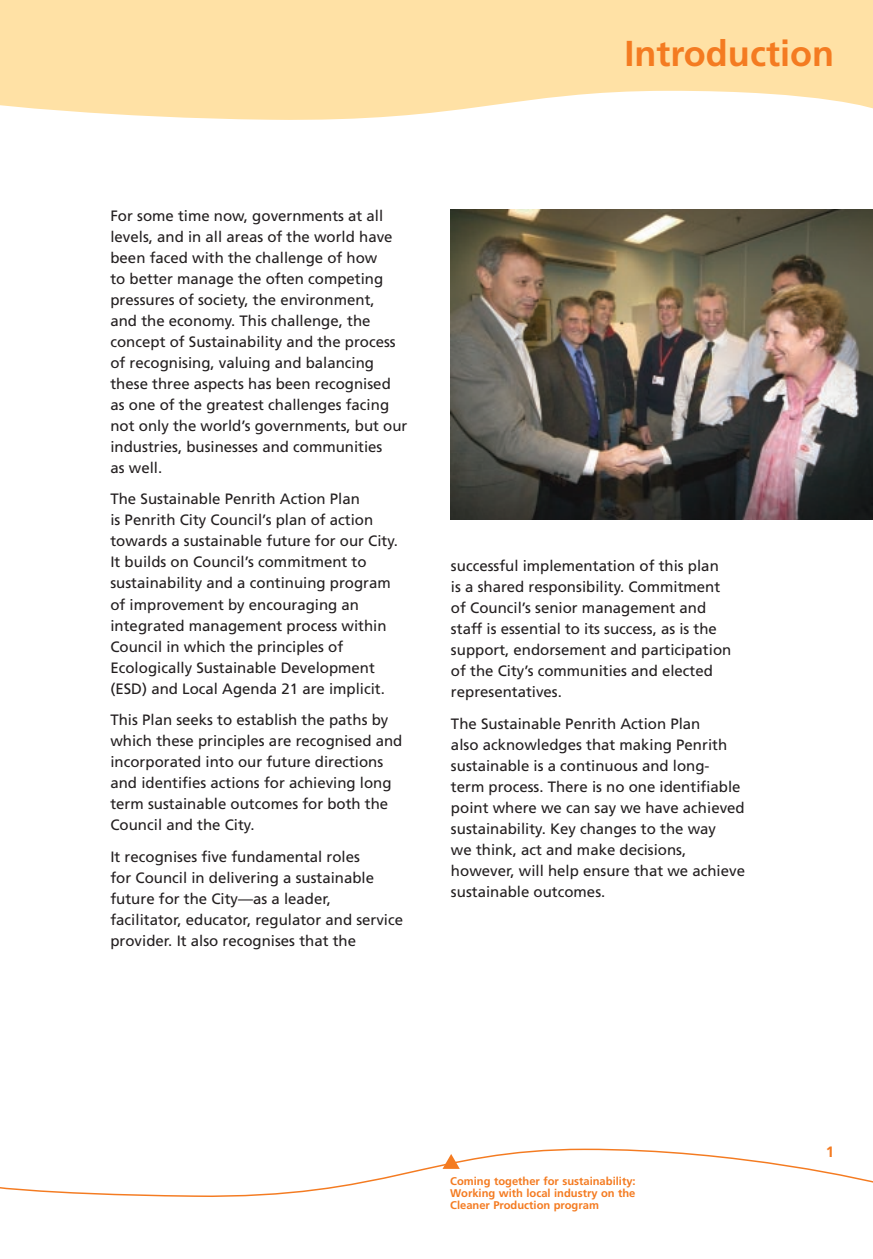
<style>
.page{position:relative;width:873px;height:1259px;background:#fff}
.page>*{position:absolute;margin:0;border:0;box-sizing:border-box;transform-origin:0 0}
.t1{font:700 36px "Frutiger";color:#f47b21}
.t2{font:15px/21px "Frutiger";color:#231f20}
.t3{font:700 15px "Frutiger";color:#f47b21}
.t4{font:700 11.1px/11.7px "Frutiger";color:#f47b21;text-align:justify}
</style>
<div class="page">
<img style="left:450px;top:209px;width:422px;height:310px">
<svg style="left:0;top:0;width:872px;height:120px;background:#ffe4af"></svg>
<svg style="left:0;top:1148px;width:872px;height:49px"></svg>
<svg style="left:442px;top:1153px;width:17px;height:15px"></svg>
<p class="t1" style="left:624px;top:32px;width:211px">Introduction</p>
<p class="t2" style="left:110px;top:205px;width:298px">For some time now, governments at all levels, and in all areas of the world have been faced with the challenge of how<br>to better manage the often competing pressures of society, the environment,<br>and the economy. This challenge, the concept of Sustainability and the process of recognising, valuing and balancing these three aspects has been recognised as one of the greatest challenges facing not only the world’s governments, but our industries, businesses and communities<br>as well.</p>
<p class="t2" style="left:110px;top:488px;width:289px">The Sustainable Penrith Action Plan<br>is Penrith City Council’s plan of action towards a sustainable future for our City.<br>It builds on Council’s commitment to sustainability and a continuing program of improvement by encouraging an integrated management process within Council in which the principles of Ecologically Sustainable Development (ESD) and Local Agenda 21 are implicit.</p>
<p class="t2" style="left:110px;top:709px;width:293px">This Plan seeks to establish the paths by which these principles are recognised and incorporated into our future directions and identifies actions for achieving long term sustainable outcomes for both the Council and the City.</p>
<p class="t2" style="left:110px;top:845px;width:294px">It recognises five fundamental roles<br>for Council in delivering a sustainable future for the City—as a leader, facilitator, educator, regulator and service provider. It also recognises that the</p>
<p class="t2" style="left:451px;top:555px;width:282px">successful implementation of this plan is a shared responsibility. Commitment of Council’s senior management and staff is essential to its success, as is the support, endorsement and participation of the City’s communities and elected representatives.</p>
<p class="t2" style="left:451px;top:712px;width:295px">The Sustainable Penrith Action Plan<br>also acknowledges that making Penrith sustainable is a continuous and long&shy;term process. There is no one identifiable point where we can say we have achieved sustainability. Key changes to the way<br>we think, act and make decisions, however, will help ensure that we achieve sustainable outcomes.</p>
<p class="t4" style="left:450px;top:1175px;width:187px">Coming together for sustainability:<br>Working with local industry on the Cleaner Production program</p>
<p class="t3" style="left:825px;top:1143px;width:10px">1</p>
</div>
